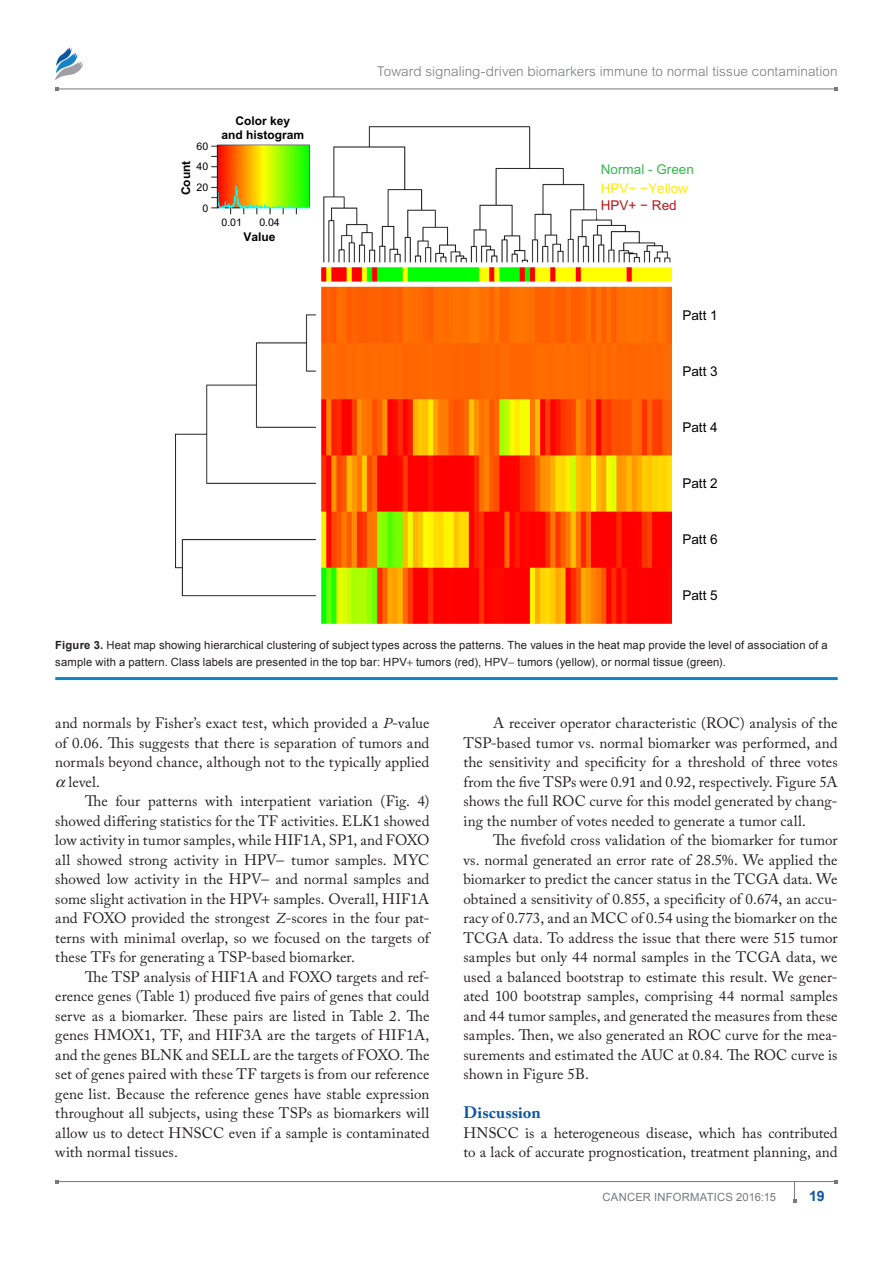
<style>
.page{position:relative;width:893px;height:1263px;background:#fff}
.page>*{position:absolute;margin:0;border:0;box-sizing:border-box;transform-origin:0 0}
.t1{font:700 16.5px "Adobe Caslon Pro";color:#1055a4}
.Tx{font:15px/19.5px "Adobe Caslon Pro";letter-spacing:.005em;color:#231f20;text-align:justify}
.TxF{font:15px/19.5px "Adobe Caslon Pro";color:#231f20}
.t2{font:700 14.25px "Arial";color:#1055a4}
.t3{font:300 13.5px "Arial MT Std";letter-spacing:.005em;color:#76787b}
.t4{font:13.5px/18.1px "Arial";color:#38b64f}
.t5{font:13.5px "Arial";color:#000}
.t6{font:700 12px/14.4px "Arial";color:#000;text-align:center}
.FigC{font:11.25px/16.5px "Arial";letter-spacing:.015em;color:#231f20}
.t7{font:11.25px "Arial";letter-spacing:.015em;color:#76787b}
.t8{font:10.5px "Arial";color:#000}
.s1{color:#ffeb00}
.s2{color:#b9161a}
.s3{font-weight:700}
.s4{font-style:italic}
</style>
<div class="page">
<hr style="left:57px;top:89px;width:779px;height:1px;background:#76787b">
<hr style="left:57px;top:1181px;width:779px;height:1px;background:#76787b">
<img style="left:55px;top:47px;width:29px;height:33px">
<svg style="left:793px;top:1182px;width:3px;height:20px"></svg>
<hr style="left:55px;top:677px;width:783px;height:3px;background:#1582c5">
<img style="left:175px;top:126px;width:497px;height:497px">
<p class="t8" style="left:197px;top:140px;width:13px">60</p>
<p class="t6" style="left:179px;top:195px;width:36px;rotate:-90deg">Count</p>
<p class="t8" style="left:197px;top:161px;width:13px">40</p>
<p class="t8" style="left:197px;top:181px;width:13px">20</p>
<p class="t8" style="left:202px;top:202px;width:7px">0</p>
<p class="t6" style="left:221px;top:114px;width:84px">Color key<br>and histogram</p>
<p class="t8" style="left:221px;top:217px;width:22px">0.01</p>
<p class="t8" style="left:259px;top:217px;width:22px">0.04</p>
<p class="t6" style="left:243px;top:230px;width:34px">Value</p>
<p class="t3" style="left:377px;top:63px;width:462px">Toward signaling-driven biomarkers immune to normal tissue contamination</p>
<p class="t4" style="left:601px;top:160px;width:95px">Normal - Green<br><span class="s1">HPV− −Yellow<br></span><span class="s2">HPV+ − Red</span></p>
<p class="t5" style="left:682px;top:307px;width:37px">Patt 1</p>
<p class="t5" style="left:682px;top:363px;width:37px">Patt 3</p>
<p class="t5" style="left:682px;top:420px;width:37px">Patt 4</p>
<p class="t5" style="left:682px;top:476px;width:37px">Patt 2</p>
<p class="t5" style="left:682px;top:532px;width:37px">Patt 6</p>
<p class="t5" style="left:682px;top:588px;width:37px">Patt 5</p>
<p class="FigC" style="left:55px;top:637px;width:774px"><span class="s3">Figure 3.</span> Heat map showing hierarchical clustering of subject types across the patterns. The values in the heat map provide the level of association of a sample with a pattern. Class labels are presented in the top bar: HPV tumors (red), HPV− tumors (yellow), or normal tissue (green).</p>
<p class="Tx" style="left:55px;top:713px;width:376px">and normals by Fisher’s exact test, which provided a <span class="s4">P</span>-value</p>
<p class="Tx" style="left:55px;top:733px;width:376px">of 0.06. This suggests that there is separation of tumors and</p>
<p class="Tx" style="left:55px;top:752px;width:376px">normals beyond chance, although not to the typically applied</p>
<p class="Tx" style="left:69px;top:772px;width:33px">level.</p>
<p class="Tx" style="left:55px;top:791px;width:376px;text-indent:30px">The four patterns with interpatient variation (Fig. 4) showed differing statistics for the TF activities. ELK1 showed low activity in tumor samples, while HIF1A, SP1, and FOXO all showed strong activity in HPV− tumor samples. MYC showed low activity in the HPV− and normal samples and some slight activation in the HPV samples. Overall, HIF1A and FOXO provided the strongest <span class="s4">Z</span>-scores in the four pat&shy;terns with minimal overlap, so we focused on the targets of these TFs for generating a TSP-based biomarker.</p>
<p class="Tx" style="left:55px;top:967px;width:376px;text-indent:30px">The TSP analysis of HIF1A and FOXO targets and ref&shy;erence genes (Table 1) produced five pairs of genes that could serve as a biomarker. These pairs are listed in Table 2. The genes HMOX1, TF, and HIF3A are the targets of HIF1A, and the genes BLNK and SELL are the targets of FOXO. The set of genes paired with these TF targets is from our reference gene list. Because the reference genes have stable expression throughout all subjects, using these TSPs as biomarkers will allow us to detect HNSCC even if a sample is contaminated with normal tissues.</p>
<p class="Tx" style="left:463px;top:713px;width:376px;text-indent:30px">A receiver operator characteristic (ROC) analysis of the TSP-based tumor vs. normal biomarker was performed, and the sensitivity and specificity for a threshold of three votes from the five TSPs were 0.91 and 0.92, respectively. Figure 5A shows the full ROC curve for this model generated by chang&shy;ing the number of votes needed to generate a tumor call.</p>
<p class="Tx" style="left:463px;top:830px;width:376px;text-indent:30px">The fivefold cross validation of the biomarker for tumor vs. normal generated an error rate of 28.5%. We applied the biomarker to predict the cancer status in the TCGA data. We obtained a sensitivity of 0.855, a specificity of 0.674, an accu&shy;racy of 0.773, and an MCC of 0.54 using the biomarker on the TCGA data. To address the issue that there were 515 tumor samples but only 44 normal samples in the TCGA data, we used a balanced bootstrap to estimate this result. We gener&shy;ated 100 bootstrap samples, comprising 44 normal samples and 44 tumor samples, and generated the measures from these samples. Then, we also generated an ROC curve for the mea&shy;surements and estimated the AUC at 0.84. The ROC curve is shown in Figure 5B.</p>
<h1 class="t1" style="left:463px;top:1103px;width:79px">Discussion</h1>
<p class="TxF" style="left:463px;top:1123px;width:376px">HNSCC is a heterogeneous disease, which has contributed to a lack of accurate prognostication, treatment planning, and</p>
<p class="t7" style="left:603px;top:1189px;width:175px">Cancer Informatics 2016:15</p>
<p class="t2" style="left:809px;top:1186px;width:17px">19</p>
</div>
